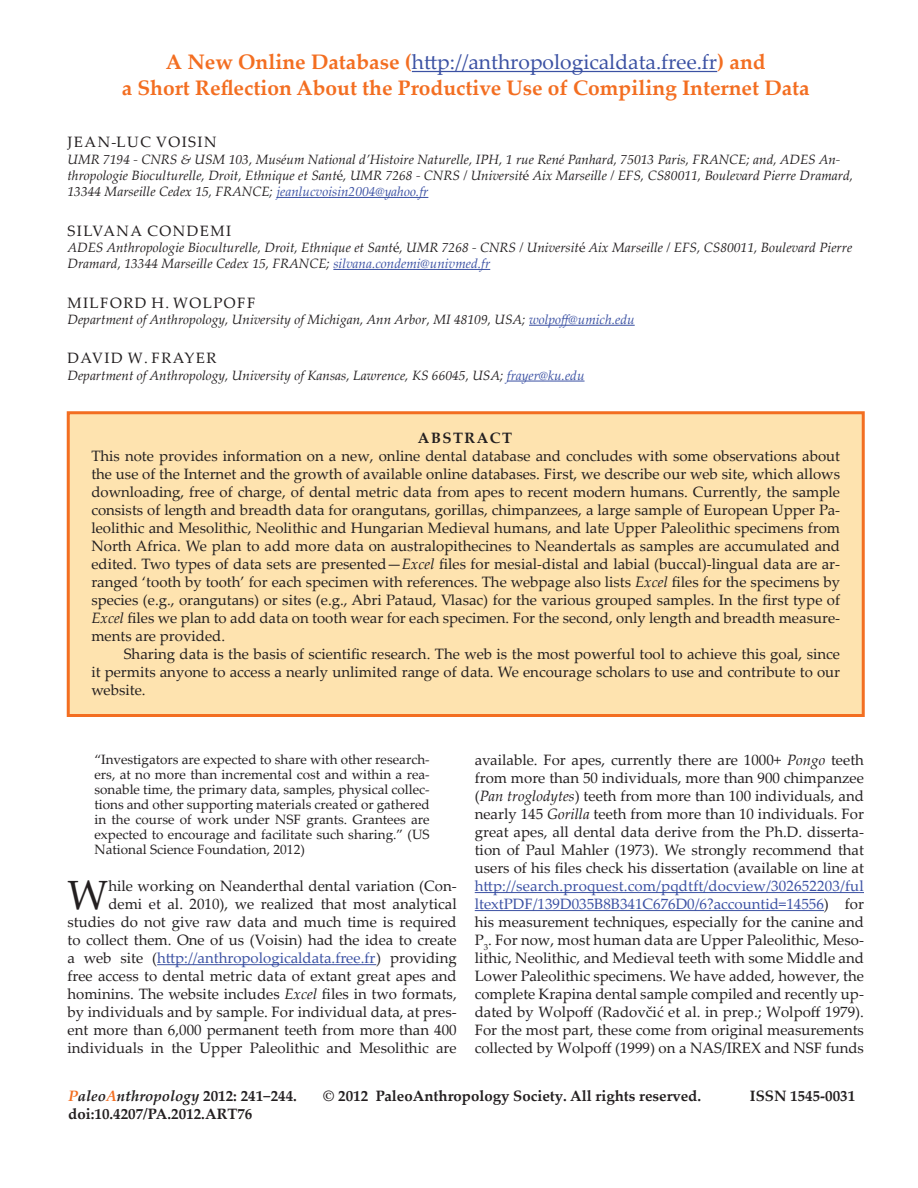
<style>
.page{position:relative;width:918px;height:1188px;background:#fff}
.page>*{position:absolute;margin:0;border:0;box-sizing:border-box;transform-origin:0 0}
.article_first_paragr{font:40.8px "Palatino Linotype";color:#231f20}
.t1{font:700 21px "Palatino Linotype";color:#f36e21}
.t2{font:21px "Palatino Linotype";color:#3b51a3}
.article_first_paragr-2{font:15px/18px "Palatino Linotype";color:#231f20;text-align:right}
.article_abstract_fir{font:15px/18px "Palatino Linotype";color:#231f20;text-align:justify}
.t3{font:700 15px "Palatino Linotype";color:#231f20}
.t4{font:italic 700 15px "Palatino Linotype";color:#231f20}
.article_abstract_fir-2{font:15px "Palatino Linotype";letter-spacing:.1em;color:#231f20}
.article_abstract_fir-3{font:15px "Palatino Linotype";letter-spacing:.095em;color:#231f20}
.t5{font:700 15px "Palatino Linotype";letter-spacing:.095em;color:#231f20}
.t6{font:italic 13.5px/16.2px "Palatino Linotype";color:#231f20}
.citation_long{font:13.5px/15px "Palatino Linotype";color:#231f20;text-align:justify}
.s1{font-weight:700;color:#f36e21}
.s2{font-style:normal}
.s3{color:#3b51a3}
.s4{font-style:italic}
.s5{color:#f36e21}
</style>
<div class="page">
<hr style="left:412px;top:71px;width:305px;height:1px;background:#3b51a3">
<div style="left:68px;top:413px;width:795px;height:303px;background:#fee3af"></div>
<div style="left:67px;top:411px;width:798px;height:306px;border:3px solid #f36e21"></div>
<hr style="left:157px;top:964px;width:219px;height:1px;background:#3b51a3">
<hr style="left:475px;top:892px;width:389px;height:1px;background:#3b51a3">
<hr style="left:475px;top:910px;width:349px;height:1px;background:#3b51a3">
<hr style="left:276px;top:197px;width:152px;height:1px;background:#3b51a3">
<hr style="left:333px;top:269px;width:157px;height:1px;background:#3b51a3">
<hr style="left:529px;top:325px;width:106px;height:1px;background:#3b51a3">
<hr style="left:507px;top:381px;width:78px;height:1px;background:#3b51a3">
<p class="t2" style="left:166px;top:47px;width:601px"><span class="s1">A New Online Database (</span>http://anthropologicaldata.free.fr<span class="s1">) and</span></p>
<p class="t1" style="left:122px;top:73px;width:690px">a Short Reflection About the Productive Use of Compiling Internet Data</p>
<p class="article_abstract_fir-3" style="left:68px;top:132px;width:151px">JEAN-LUC VOISIN</p>
<p class="t6" style="left:68px;top:150px;width:787px">UMR 7194 - CNRS &amp; USM 103, Muséum National d’Histoire Naturelle, IPH, 1 rue René Panhard, 75013 Paris, FRANCE; and, ADES An&shy;thropologie Bioculturelle, Droit, Ethnique et Sant<span class="s2">é</span>, UMR 7268 - CNRS / Universit<span class="s2">é</span> Aix Marseille / EFS, CS80011, Boulevard Pierre Dramard,<br>13344 Marseille Cedex 15, FRANCE; <span class="s3">jeanlucvoisin2004@yahoo.fr</span></p>
<p class="article_abstract_fir-3" style="left:68px;top:220px;width:165px">SILVANA CONDEMI</p>
<p class="t6" style="left:68px;top:239px;width:786px">ADES Anthropologie Bioculturelle, Droit, Ethnique et Sant<span class="s2">é</span>, UMR 7268 - CNRS / Universit<span class="s2">é</span> Aix Marseille / EFS, CS80011, Boulevard Pierre<br>Dramard, 13344 Marseille Cedex 15, FRANCE; <span class="s3">silvana.condemi@univmed.fr</span></p>
<p class="article_abstract_fir-2" style="left:68px;top:292px;width:189px">MILFORD H. WOLPOFF</p>
<p class="t6" style="left:68px;top:311px;width:569px">Department of Anthropology, University of Michigan, Ann Arbor, MI 48109, USA; <span class="s3">wolpoff@umich.edu</span></p>
<p class="article_abstract_fir-2" style="left:68px;top:348px;width:151px">DAVID W. FRAYER</p>
<p class="t6" style="left:68px;top:366px;width:519px">Department of Anthropology, University of Kansas, Lawrence, KS 66045, USA; <span class="s3">frayer@ku.edu</span></p>
<p class="t5" style="left:418px;top:427px;width:96px">ABSTRACT</p>
<p class="article_abstract_fir" style="left:91px;top:447px;width:750px">This note provides information on a new, online dental database and concludes with some observations about the use of the Internet and the growth of available online databases. First, we describe our web site, which allows downloading, free of charge, of dental metric data from apes to recent modern humans. Currently, the sample consists of length and breadth data for orangutans, gorillas, chimpanzees, a large sample of European Upper Pa&shy;leolithic and Mesolithic, Neolithic and Hungarian Medieval humans, and late Upper Paleolithic specimens from North Africa. We plan to add more data on australopithecines to Neandertals as samples are accumulated and edited. Two types of data sets are presented—<span class="s4">Excel</span> files for mesial-distal and labial (buccal)-lingual data are ar&shy;ranged ‘tooth by tooth’ for each specimen with references. The webpage also lists <span class="s4">Excel</span> files for the specimens by species (e.g., orangutans) or sites (e.g., Abri Pataud, Vlasac) for the various grouped samples. In the first type of <span class="s4">Excel</span> files we plan to add data on tooth wear for each specimen. For the second, only length and breadth measure&shy;ments are provided.</p>
<p class="article_abstract_fir" style="left:91px;top:645px;width:750px;text-indent:32px">Sharing data is the basis of scientific research. The web is the most powerful tool to achieve this goal, since it permits anyone to access a nearly unlimited range of data. We encourage scholars to use and contribute to our website.</p>
<p class="citation_long" style="left:94px;top:751px;width:337px">“Investigators are expected to share with other research&shy;ers, at no more than incremental cost and within a rea&shy;sonable time, the primary data, samples, physical collec&shy;tions and other supporting materials created or gathered in the course of work under NSF grants. Grantees are expected to encourage and facilitate such sharing.” (US National Science Foundation, 2012)</p>
<p class="article_first_paragr" style="left:68px;top:866px;width:42px">W</p>
<p class="article_first_paragr-2" style="left:68px;top:876px;width:391px">hile working on Neanderthal dental variation (Con-<br>demi et al. 2010), we realized that most analytical studies do not give raw data and much time is required to collect them. One of us (Voisin) had the idea to create a web site (<span class="s3">http://anthropologicaldata.free.fr</span>) providing free access to dental metric data of extant great apes and hominins. The website includes <span class="s4">Excel</span> files in two formats, by individuals and by sample. For individual data, at pres&shy;ent more than 6,000 permanent teeth from more than 400 individuals in the Upper Paleolithic and Mesolithic are</p>
<p class="article_first_paragr-2" style="left:475px;top:750px;width:391px;text-align:justify">available. For apes, currently there are 1000+ <span class="s4">Pongo</span> teeth from more than 50 individuals, more than 900 chimpanzee (<span class="s4">Pan troglodytes</span>) teeth from more than 100 individuals, and nearly 145 <span class="s4">Gorilla</span> teeth from more than 10 individuals. For great apes, all dental data derive from the Ph.D. disserta&shy;tion of Paul Mahler (1973). We strongly recommend that users of his files check his dissertation (available on line at <span class="s3">http://search.proquest.com/pqdtft/docview/302652203/ful ltextPDF/139D035B8B341C676D0/6?accountid=14556</span>) for his measurement techniques, especially for the canine and P<sub>3</sub>. For now, most human data are Upper Paleolithic, Meso&shy;lithic, Neolithic, and Medieval teeth with some Middle and Lower Paleolithic specimens. We have added, however, the complete Krapina dental sample compiled and recently up&shy;dated by Wolpoff (Radovčić et al. in prep.; Wolpoff 1979).<br>For the most part, these come from original measurements collected by Wolpoff (1999) on a NAS/IREX and NSF funds</p>
<p class="t4" style="left:68px;top:1085px;width:230px"><span class="s5">P</span>aleo<span class="s5">A</span>nthropology <span class="s2">2012: 241−244.</span></p>
<p class="t3" style="left:323px;top:1085px;width:379px">© 2012 PaleoAnthropology Society. All rights reserved.</p>
<p class="t3" style="left:750px;top:1085px;width:107px">ISSN 1545-0031</p>
<p class="t3" style="left:68px;top:1103px;width:186px">doi:10.4207/PA.2012.ART76</p>
</div>
